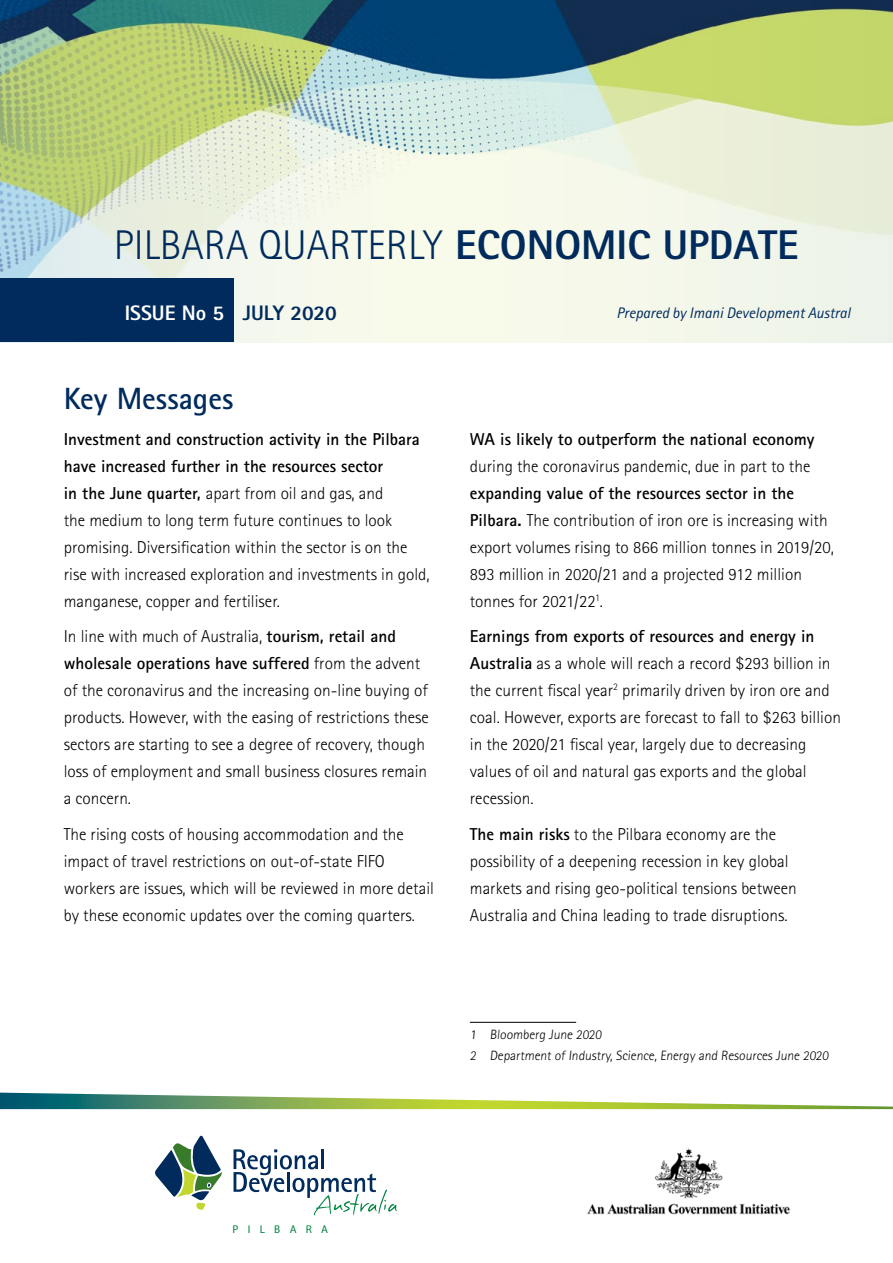
<style>
.page{position:relative;width:893px;height:1263px;background:#fff}
.page>*{position:absolute;margin:0;border:0;box-sizing:border-box;transform-origin:0 0}
.t1{font:300 41.55px "Agfa Rotis Sans Serif";color:#002b5c}
.Heading{font:700 30.75px "Agfa Rotis Sans Serif";color:#002b5c}
.t2{font:800 21px "Agfa Rotis Sans Serif";color:#fff}
.Body_Copy{font:300 17.25px/27px "Agfa Rotis Sans Serif";color:#000}
.Body_Copy-2{font:italic 15.3px "Agfa Rotis Sans Serif";color:#002b5c}
.FOOTNOTE{font:300 13.5px "Agfa Rotis Sans Serif";color:#000}
.t3{font:300 11.25px "Rotis Sans Serif Std";letter-spacing:.82em;color:#00853f}
.s1{font-weight:800}
.s2{color:#002b5c}
.s3{font-weight:700}
</style>
<div class="page">
<svg style="left:0;top:0;width:893px;height:343px;background:#c4d5bb"></svg>
<svg style="left:234px;top:1149px;width:163px;height:66px"></svg>
<svg style="left:155px;top:1136px;width:67px;height:74px"></svg>
<img style="left:587px;top:1148px;width:203px;height:67px">
<svg style="left:0;top:1092px;width:893px;height:17px"></svg>
<hr style="left:470px;top:1022px;width:106px;height:1px;background:#000">
<div style="left:0;top:278px;width:234px;height:64px;background:#002b5c"></div>
<p class="t1" style="left:114px;top:221px;width:686px">PILBARA QUARTERLY <span class="s1">ECONOMIC UPDATE</span></p>
<p class="t2" style="left:125px;top:300px;width:213px">ISSUE No 5 <span class="s2">JULY 2020</span></p>
<p class="Heading" style="left:64px;top:379px;width:171px">Key Messages</p>
<p class="Body_Copy" style="left:64px;top:425px;width:367px"><span class="s3">Investment and construction activity in the Pilbara have increased further in the resources sector<br>in the June quarter,</span> apart from oil and gas, and<br>the medium to long term future continues to look promising. Diversification within the sector is on the rise with increased exploration and investments in gold, manganese, copper and fertiliser.</p>
<p class="Body_Copy" style="left:64px;top:623px;width:367px">In line with much of Australia, <span class="s3">tourism, retail and wholesale operations have suffered</span> from the advent of the coronavirus and the increasing on-line buying of products. However, with the easing of restrictions these sectors are starting to see a degree of recovery, though loss of employment and small business closures remain a concern.</p>
<p class="Body_Copy" style="left:64px;top:820px;width:372px">The rising costs of housing accommodation and the impact of travel restrictions on out-of-state FIFO workers are issues, which will be reviewed in more detail by these economic updates over the coming quarters.</p>
<p class="Body_Copy-2" style="left:616px;top:304px;width:235px">Prepared by Imani Development Austral</p>
<p class="Body_Copy" style="left:470px;top:425px;width:366px"><span class="s3">WA is likely to outperform the national economy </span>during the coronavirus pandemic, due in part to the <span class="s3">expanding value of the resources sector in the Pilbara.</span> The contribution of iron ore is increasing with export volumes rising to 866 million tonnes in 2019/20, 893 million in 2020/21 and a projected 912 million tonnes for 2021/22<sup>1</sup>.</p>
<p class="Body_Copy" style="left:470px;top:623px;width:373px"><span class="s3">Earnings from exports of resources and energy in Australia</span> as a whole will reach a record $293 billion in the current fiscal year<sup>2</sup> primarily driven by iron ore and coal. However, exports are forecast to fall to $263 billion in the 2020/21 fiscal year, largely due to decreasing values of oil and natural gas exports and the global recession.</p>
<p class="Body_Copy" style="left:470px;top:820px;width:329px"><span class="s3">The main risks</span> to the Pilbara economy are the possibility of a deepening recession in key global markets and rising geo-political tensions between Australia and China leading to trade disruptions.</p>
<p class="FOOTNOTE" style="left:470px;top:1026px;width:135px">1 Bloomberg June 2020</p>
<p class="FOOTNOTE" style="left:470px;top:1047px;width:362px">2 Department of Industry, Science, Energy and Resources June 2020</p>
<p class="t3" style="left:233px;top:1223px;width:97px">PILBARA</p>
</div>
